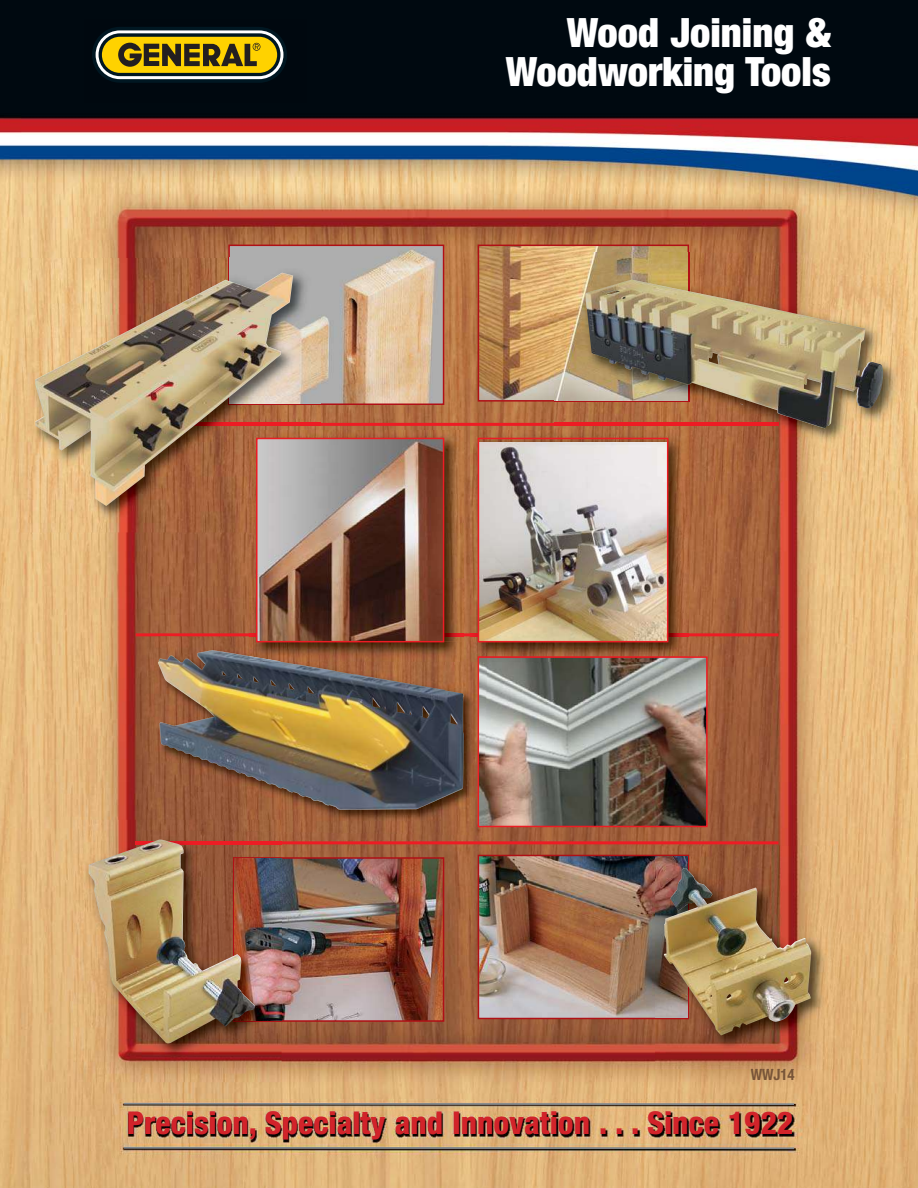
<style>
.page{position:relative;width:918px;height:1188px;background:#fff}
.page>*{position:absolute;margin:0;border:0;box-sizing:border-box;transform-origin:0 0}
.t1{font:900 condensed 40.5px/39px "Helvetica Neue";color:#fff;text-align:right}
.t2{font:800 condensed 31.5px "Helvetica Neue";color:#d2232a}
.t3{font:700 condensed 15px "Helvetica Neue";color:#785538}
</style>
<div class="page">
<img style="left:0;top:0;width:918px;height:1188px">
<div style="left:85px;top:20px;width:222px;height:82px;background:#00080f"></div>
<svg style="left:92px;top:27px;width:195px;height:56px;background:#091f29"></svg>
<svg style="left:96px;top:30px;width:187px;height:49px"></svg>
<svg style="left:99px;top:33px;width:182px;height:43px"></svg>
<div style="left:102px;top:37px;width:175px;height:36px;background:#ffd200;border-radius:18px"></div>
<svg style="left:118px;top:43px;width:142px;height:24px"></svg>
<img style="left:120px;top:1099px;width:681px;height:5px">
<svg style="left:123px;top:1102px;width:673px;height:2px"></svg>
<img style="left:282px;top:860px;width:159px;height:159px">
<div style="left:233px;top:857px;width:211px;height:165px;border:2px solid #b01016"></div>
<hr style="left:136px;top:423px;width:642px;height:3px;background:#ed1c24">
<hr style="left:136px;top:633px;width:642px;height:3px;background:#ed1c24">
<hr style="left:136px;top:841px;width:642px;height:3px;background:#ed1c24">
<img style="left:231px;top:248px;width:210px;height:154px">
<div style="left:228px;top:245px;width:216px;height:160px;border:2px solid #b01016"></div>
<img style="left:487px;top:659px;width:218px;height:165px">
<div style="left:478px;top:656px;width:230px;height:171px;border:2px solid #ed1c24"></div>
<img style="left:144px;top:636px;width:340px;height:199px">
<svg style="left:147px;top:636px;width:17px;height:1px"></svg>
<img style="left:478px;top:662px;width:6px;height:165px">
<img style="left:479px;top:662px;width:8px;height:164px">
<img style="left:158px;top:650px;width:306px;height:160px">
<img style="left:481px;top:248px;width:205px;height:151px">
<div style="left:478px;top:245px;width:211px;height:157px;border:2px solid #b01016"></div>
<img style="left:16px;top:258px;width:305px;height:274px">
<img style="left:293px;top:423px;width:28px;height:3px">
<img style="left:228px;top:258px;width:93px;height:147px">
<img style="left:35px;top:273px;width:258px;height:233px">
<img style="left:73px;top:820px;width:209px;height:262px">
<img style="left:255px;top:859px;width:27px;height:161px">
<img style="left:255px;top:841px;width:27px;height:3px">
<img style="left:143px;top:820px;width:139px;height:12px">
<img style="left:89px;top:839px;width:166px;height:204px">
<img style="left:111px;top:1104px;width:702px;height:54px">
<img style="left:120px;top:1143px;width:681px;height:12px">
<img style="left:124px;top:1104px;width:670px;height:1px">
<img style="left:481px;top:858px;width:174px;height:158px">
<div style="left:478px;top:855px;width:211px;height:164px;border:2px solid #b01016"></div>
<img style="left:554px;top:253px;width:364px;height:228px">
<img style="left:554px;top:423px;width:31px;height:3px">
<img style="left:554px;top:253px;width:135px;height:149px">
<img style="left:585px;top:280px;width:299px;height:149px">
<img style="left:249px;top:431px;width:215px;height:207px">
<img style="left:249px;top:638px;width:215px;height:24px">
<img style="left:249px;top:656px;width:32px;height:6px">
<img style="left:259px;top:441px;width:182px;height:198px">
<div style="left:256px;top:438px;width:188px;height:204px;border:2px solid #ed1c24"></div>
<img style="left:471px;top:431px;width:217px;height:225px">
<img style="left:487px;top:656px;width:201px;height:6px">
<img style="left:471px;top:642px;width:16px;height:20px">
<svg style="left:478px;top:656px;width:9px;height:6px"></svg>
<img style="left:481px;top:442px;width:184px;height:197px">
<div style="left:478px;top:438px;width:190px;height:204px;border:2px solid #ed1c24"></div>
<img style="left:655px;top:846px;width:180px;height:223px">
<img style="left:751px;top:1069px;width:34px;height:1px">
<img style="left:655px;top:856px;width:33px;height:162px">
<img style="left:664px;top:868px;width:147px;height:167px">
<p class="t1" style="left:506px;top:17px;width:327px">Wood Joining &amp;<br>Woodworking Tools</p>
<p class="t3" style="left:751px;top:1069px;width:46px">WWJ14</p>
<p class="t2" style="left:127px;top:1111px;width:668px">Precision, Specialty and Innovation . . . Since 1922</p>
</div>
